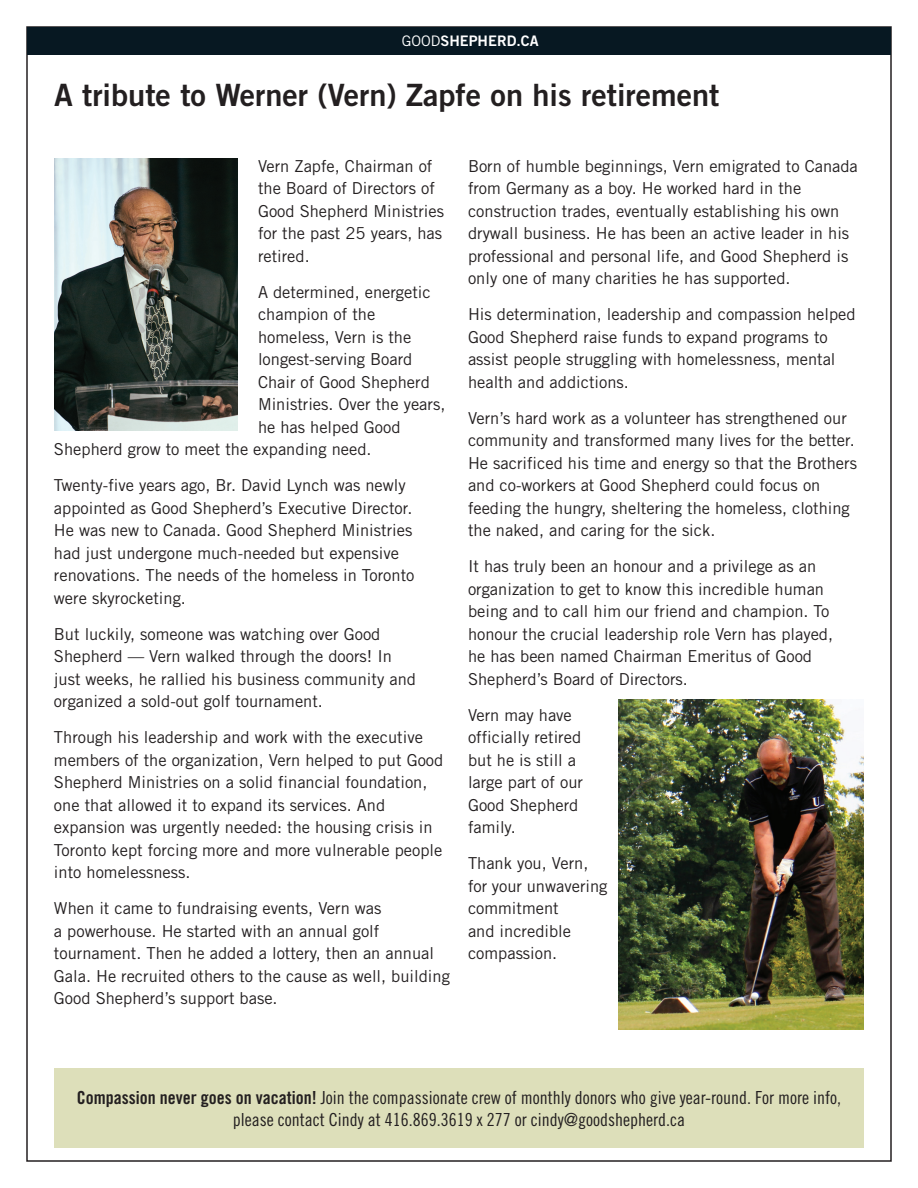
<style>
.page{position:relative;width:918px;height:1188px;background:#fff}
.page>*{position:absolute;margin:0;border:0;box-sizing:border-box;transform-origin:0 0}
.t1{font:30.75px "Trade Gothic Bold Two";color:#231f20}
.t2{font:18px/21.6px "Trade Gothic Cond Eighteen";color:#231f20;text-align:center}
.t3{font:16.5px/22.5px "Trade Gothic";color:#231f20}
.t4{font:14.55px "Trade Gothic Bold Two";color:#fff}
.s1{font-family:"Trade Gothic"}
.s2{font-family:"Trade Gothic Bold Cond Twenty"}
</style>
<div class="page">
<div style="left:54px;top:1068px;width:810px;height:80px;background:#dddfba"></div>
<img style="left:54px;top:159px;width:183px;height:272px">
<img style="left:618px;top:700px;width:246px;height:329px">
<div style="left:27px;top:27px;width:864px;height:27px;background:#071822"></div>
<p class="t4" style="left:402px;top:32px;width:138px"><span class="s1">GOOD</span>SHEPHERD.CA</p>
<h1 class="t1" style="left:54px;top:76px;width:667px">A tribute to Werner (Vern) Zapfe on his retirement</h1>
<p class="t3" style="left:258px;top:154px;width:188px">Vern Zapfe, Chairman of the Board of Directors of<br>Good Shepherd Ministries for the past 25 years, has retired.</p>
<p class="t3" style="left:258px;top:280px;width:174px">A determined, energetic</p>
<p class="t3" style="left:258px;top:303px;width:119px">champion of the</p>
<p class="t3" style="left:258px;top:325px;width:155px">homeless, Vern is the</p>
<p class="t3" style="left:258px;top:348px;width:156px">longest-serving Board</p>
<p class="t3" style="left:258px;top:370px;width:173px">Chair of Good Shepherd</p>
<p class="t3" style="left:258px;top:393px;width:189px">Ministries. Over the years,</p>
<p class="t3" style="left:258px;top:415px;width:144px">he has helped Good</p>
<p class="t3" style="left:54px;top:438px;width:319px">Shepherd grow to meet the expanding need.</p>
<p class="t3" style="left:54px;top:474px;width:362px">Twenty-five years ago, Br. David Lynch was newly appointed as Good Shepherd’s Executive Director.<br>He was new to Canada. Good Shepherd Ministries had just undergone much-needed but expensive renovations. The needs of the homeless in Toronto were skyrocketing.</p>
<p class="t3" style="left:54px;top:622px;width:364px">But luckily, someone was watching over Good Shepherd — Vern walked through the doors! In just weeks, he rallied his business community and organized a sold-out golf tournament.</p>
<p class="t3" style="left:54px;top:726px;width:391px">Through his leadership and work with the executive members of the organization, Vern helped to put Good Shepherd Ministries on a solid financial foundation, one that allowed it to expand its services. And expansion was urgently needed: the housing crisis in Toronto kept forcing more and more vulnerable people into homelessness.</p>
<p class="t3" style="left:54px;top:897px;width:397px">When it came to fundraising events, Vern was<br>a powerhouse. He started with an annual golf tournament. Then he added a lottery, then an annual Gala. He recruited others to the cause as well, building Good Shepherd’s support base.</p>
<p class="t3" style="left:468px;top:154px;width:391px">Born of humble beginnings, Vern emigrated to Canada from Germany as a boy. He worked hard in the construction trades, eventually establishing his own drywall business. He has been an active leader in his professional and personal life, and Good Shepherd is only one of many charities he has supported.</p>
<p class="t3" style="left:468px;top:303px;width:389px">His determination, leadership and compassion helped Good Shepherd raise funds to expand programs to assist people struggling with homelessness, mental health and addictions.</p>
<p class="t3" style="left:468px;top:406px;width:391px">Vern’s hard work as a volunteer has strengthened our community and transformed many lives for the better.<br>He sacrificed his time and energy so that the Brothers and co-workers at Good Shepherd could focus on feeding the hungry, sheltering the homeless, clothing the naked, and caring for the sick.</p>
<p class="t3" style="left:468px;top:555px;width:367px">It has truly been an honour and a privilege as an organization to get to know this incredible human being and to call him our friend and champion. To honour the crucial leadership role Vern has played, he has been named Chairman Emeritus of Good Shepherd’s Board of Directors.</p>
<p class="t3" style="left:468px;top:703px;width:117px">Vern may have officially retired but he is still a large part of our<br>Good Shepherd family.</p>
<p class="t3" style="left:468px;top:852px;width:141px">Thank you, Vern, for your unwavering commitment<br>and incredible compassion.</p>
<p class="t2" style="left:77px;top:1087px;width:766px"><span class="s2">Compassion never goes on vacation!</span> Join the compassionate crew of monthly donors who give year-round. For more info, please contact Cindy at 416.869.3619 x 277 or cindy@goodshepherd.ca</p>
</div>
